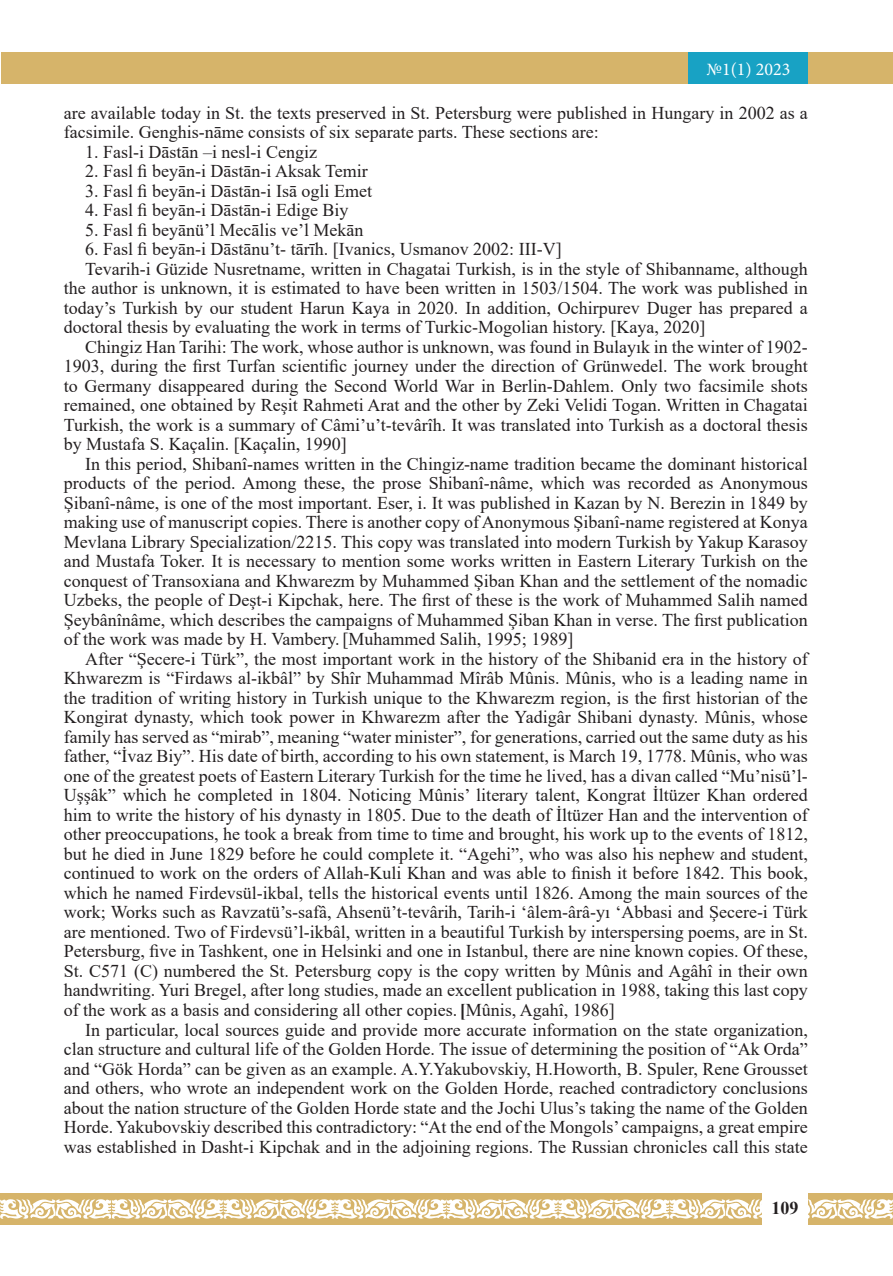
<style>
.page{position:relative;width:893px;height:1276px;background:#fff}
.page>*{position:absolute;margin:0;border:0;box-sizing:border-box;transform-origin:0 0}
.t1{font:18px/19.5px "Times New Roman";color:#231f20}
.t2{font:18px "Minion Pro";color:#fff}
.t3{font:700 18px "Times New Roman";color:#231f20}
.s1{font-weight:700}
</style>
<div class="page">
<div style="left:1px;top:52px;width:892px;height:32px;background:#d6b46a"></div>
<div style="left:689px;top:52px;width:119px;height:32px;background:#18a2c4"></div>
<div style="left:0;top:1193px;width:893px;height:32px;background:#d6b46a"></div>
<svg style="left:0;top:1199px;width:893px;height:20px"></svg>
<div style="left:762px;top:1179px;width:46px;height:88px;background:#fff"></div>
<p class="t2" style="left:706px;top:57px;width:86px">№1(1) 2023</p>
<p class="t1" style="left:64px;top:102px;width:746px">are available today in St. the texts preserved in St. Petersburg were published in Hungary in 2002 as a facsimile. Genghis-nāme consists of six separate parts. These sections are:</p>
<p class="t1" style="left:85px;top:141px;width:233px">1. Fasl-i Dāstān –i nesl-i Cengiz</p>
<p class="t1" style="left:85px;top:161px;width:284px">2. Fasl fi beyān-i Dāstān-i Aksak Temir</p>
<p class="t1" style="left:85px;top:180px;width:288px">3. Fasl fi beyān-i Dāstān-i Isā ogli Emet</p>
<p class="t1" style="left:85px;top:200px;width:265px">4. Fasl fi beyān-i Dāstān-i Edige Biy</p>
<p class="t1" style="left:85px;top:219px;width:280px">5. Fasl fi beyānü’l Mecālis ve’l Mekān</p>
<p class="t1" style="left:85px;top:239px;width:478px">6. Fasl fi beyān-i Dāstānu’t- tārīh. [Ivanics, Usmanov 2002: III-V]</p>
<p class="t1" style="left:85px;top:258px;width:724px">Tevarih-i Güzide Nusretname, written in Chagatai Turkish, is in the style of Shibanname, although</p>
<p class="t1" style="left:64px;top:278px;width:746px">the author is unknown, it is estimated to have been written in 1503/1504. The work was published in</p>
<p class="t1" style="left:64px;top:297px;width:746px">today’s Turkish by our student Harun Kaya in 2020. In addition, Ochirpurev Duger has prepared a</p>
<p class="t1" style="left:64px;top:317px;width:643px">doctoral thesis by evaluating the work in terms of Turkic-Mogolian history. [Kaya, 2020]</p>
<p class="t1" style="left:85px;top:336px;width:724px">Chingiz Han Tarihi: The work, whose author is unknown, was found in Bulayık in the winter of 1902-</p>
<p class="t1" style="left:64px;top:356px;width:746px">1903, during the first Turfan scientific journey under the direction of Grünwedel. The work brought</p>
<p class="t1" style="left:64px;top:375px;width:746px">to Germany disappeared during the Second World War in Berlin-Dahlem. Only two facsimile shots</p>
<p class="t1" style="left:64px;top:395px;width:746px">remained, one obtained by Reşit Rahmeti Arat and the other by Zeki Velidi Togan. Written in Chagatai</p>
<p class="t1" style="left:64px;top:414px;width:746px">Turkish, the work is a summary of Câmi’u’t-tevârîh. It was translated into Turkish as a doctoral thesis</p>
<p class="t1" style="left:64px;top:434px;width:284px">by Mustafa S. Kaçalin. [Kaçalin, 1990]</p>
<p class="t1" style="left:85px;top:453px;width:724px">In this period, Shibanî-names written in the Chingiz-name tradition became the dominant historical</p>
<p class="t1" style="left:64px;top:473px;width:746px">products of the period. Among these, the prose Shibanî-nâme, which was recorded as Anonymous</p>
<p class="t1" style="left:64px;top:492px;width:746px">Şibanî-nâme, is one of the most important. Eser, i. It was published in Kazan by N. Berezin in 1849 by</p>
<p class="t1" style="left:64px;top:512px;width:746px">making use of manuscript copies. There is another copy of Anonymous Şibanî-name registered at Konya</p>
<p class="t1" style="left:64px;top:531px;width:746px">Mevlana Library Specialization/2215. This copy was translated into modern Turkish by Yakup Karasoy</p>
<p class="t1" style="left:64px;top:551px;width:746px">and Mustafa Toker. It is necessary to mention some works written in Eastern Literary Turkish on the</p>
<p class="t1" style="left:64px;top:570px;width:746px">conquest of Transoxiana and Khwarezm by Muhammed Şiban Khan and the settlement of the nomadic</p>
<p class="t1" style="left:64px;top:590px;width:746px">Uzbeks, the people of Deşt-i Kipchak, here. The first of these is the work of Muhammed Salih named</p>
<p class="t1" style="left:64px;top:609px;width:746px">Şeybânînâme, which describes the campaigns of Muhammed Şiban Khan in verse. The first publication</p>
<p class="t1" style="left:64px;top:629px;width:511px">of the work was made by H. Vambery.[Muhammed Salih, 1995; 1989]</p>
<p class="t1" style="left:85px;top:648px;width:724px">After “Şecere-i Türk”, the most important work in the history of the Shibanid era in the history of</p>
<p class="t1" style="left:64px;top:668px;width:746px">Khwarezm is “Firdaws al-ikbâl” by Shîr Muhammad Mîrâb Mûnis. Mûnis, who is a leading name in</p>
<p class="t1" style="left:64px;top:687px;width:746px">the tradition of writing history in Turkish unique to the Khwarezm region, is the first historian of the</p>
<p class="t1" style="left:64px;top:707px;width:746px">Kongirat dynasty, which took power in Khwarezm after the Yadigâr Shibani dynasty. Mûnis, whose</p>
<p class="t1" style="left:64px;top:726px;width:746px">family has served as “mirab”, meaning “water minister”, for generations, carried out the same duty as his</p>
<p class="t1" style="left:64px;top:746px;width:746px">father, “İvaz Biy”. His date of birth, according to his own statement, is March 19, 1778. Mûnis, who was</p>
<p class="t1" style="left:64px;top:765px;width:746px">one of the greatest poets of Eastern Literary Turkish for the time he lived, has a divan called “Mu’nisü’l-</p>
<p class="t1" style="left:64px;top:785px;width:746px">Uşşâk” which he completed in 1804. Noticing Mûnis’ literary talent, Kongrat İltüzer Khan ordered</p>
<p class="t1" style="left:64px;top:804px;width:746px">him to write the history of his dynasty in 1805. Due to the death of İltüzer Han and the intervention of</p>
<p class="t1" style="left:64px;top:824px;width:746px">other preoccupations, he took a break from time to time and brought, his work up to the events of 1812,</p>
<p class="t1" style="left:64px;top:843px;width:746px">but he died in June 1829 before he could complete it. “Agehi”, who was also his nephew and student,</p>
<p class="t1" style="left:64px;top:863px;width:746px">continued to work on the orders of Allah-Kuli Khan and was able to finish it before 1842. This book,</p>
<p class="t1" style="left:64px;top:882px;width:746px">which he named Firdevsül-ikbal, tells the historical events until 1826. Among the main sources of the</p>
<p class="t1" style="left:64px;top:902px;width:746px">work; Works such as Ravzatü’s-safâ, Ahsenü’t-tevârih, Tarih-i ‘âlem-ârâ-yı ‘Abbasi and Şecere-i Türk</p>
<p class="t1" style="left:64px;top:921px;width:746px">are mentioned. Two of Firdevsü’l-ikbâl, written in a beautiful Turkish by interspersing poems, are in St.</p>
<p class="t1" style="left:64px;top:941px;width:746px">Petersburg, five in Tashkent, one in Helsinki and one in Istanbul, there are nine known copies. Of these,</p>
<p class="t1" style="left:64px;top:960px;width:746px">St. C571 (C) numbered the St. Petersburg copy is the copy written by Mûnis and Agâhî in their own</p>
<p class="t1" style="left:64px;top:980px;width:746px">handwriting. Yuri Bregel, after long studies, made an excellent publication in 1988, taking this last copy</p>
<p class="t1" style="left:64px;top:999px;width:553px">of the work as a basis and considering all other copies.<span class="s1">[</span>Mûnis, Agahî, 1986]</p>
<p class="t1" style="left:85px;top:1019px;width:724px">In particular, local sources guide and provide more accurate information on the state organization,</p>
<p class="t1" style="left:64px;top:1038px;width:746px">clan structure and cultural life of the Golden Horde. The issue of determining the position of “Ak Orda”</p>
<p class="t1" style="left:64px;top:1058px;width:746px">and “Gök Horda” can be given as an example. A.Y.Yakubovskiy, H.Howorth, B. Spuler, Rene Grousset</p>
<p class="t1" style="left:64px;top:1077px;width:746px">and others, who wrote an independent work on the Golden Horde, reached contradictory conclusions</p>
<p class="t1" style="left:64px;top:1097px;width:746px">about the nation structure of the Golden Horde state and the Jochi Ulus’s taking the name of the Golden</p>
<p class="t1" style="left:64px;top:1116px;width:746px">Horde. Yakubovskiy described this contradictory: “At the end of the Mongols’ campaigns, a great empire</p>
<p class="t1" style="left:64px;top:1136px;width:746px">was established in Dasht-i Kipchak and in the adjoining regions. The Russian chronicles call this state</p>
<p class="t3" style="left:771px;top:1195px;width:28px">109</p>
</div>
